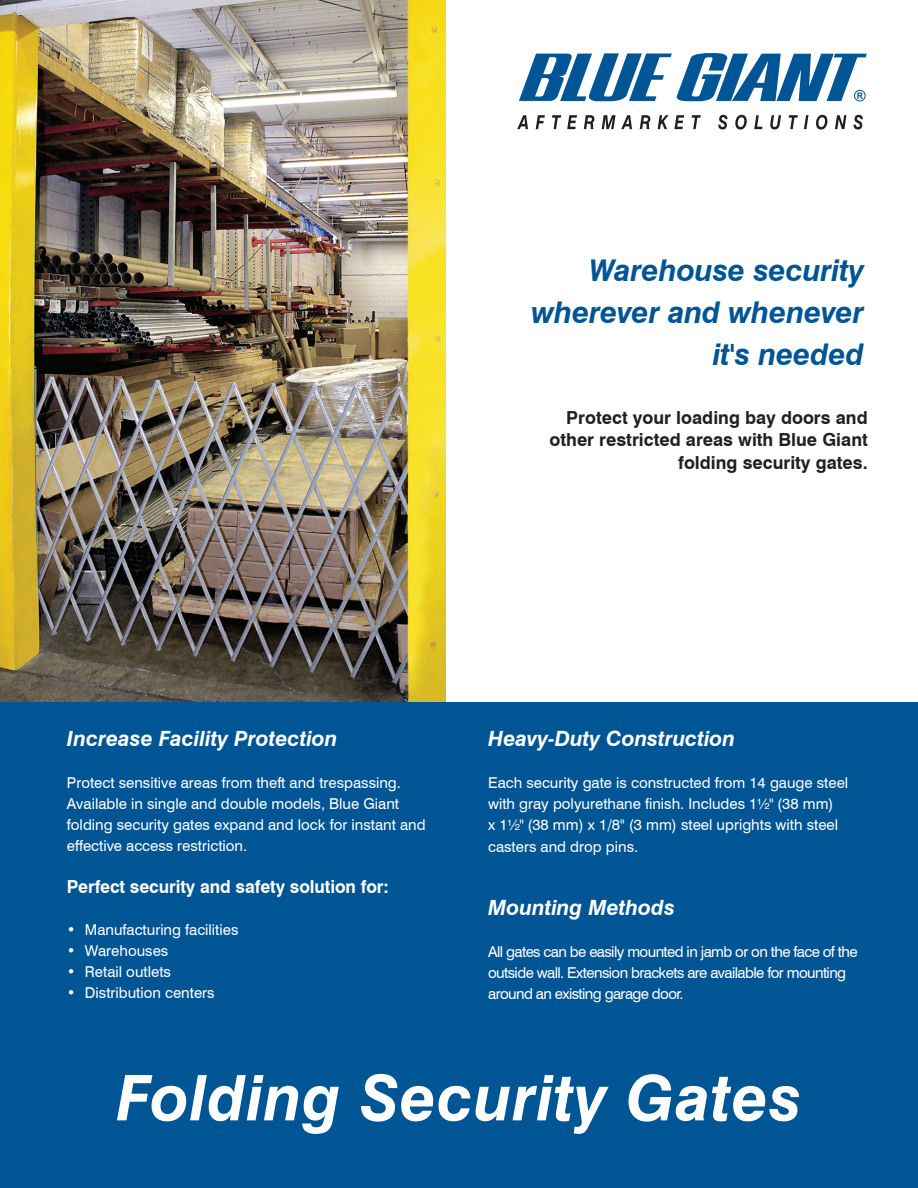
<style>
.page{position:relative;width:918px;height:1188px;background:#fff}
.page>*{position:absolute;margin:0;border:0;box-sizing:border-box;transform-origin:0 0}
.t1{font:italic 700 63px "Swiss 721 BT";letter-spacing:.01em;color:#fff}
.Headers{font:italic 700 30px/42px "Swiss 721 BT";letter-spacing:-.01em;color:#005595;text-align:right}
.Headers-2{font:italic 700 21px "Swiss 721 BT";color:#fff}
.t2{font:700 18px "Swiss 721 BT";color:#231f20}
.t3{font:700 18px "Swiss 721 BT";letter-spacing:-.005em;color:#fff}
.t4{font:15px/21px "Swiss 721 BT";color:#fff}
.t5{font:15px/21px "Swiss 721 BT";letter-spacing:-.04em;color:#fff}
</style>
<div class="page">
<img style="left:0;top:0;width:446px;height:702px">
<div style="left:0;top:702px;width:918px;height:486px;background:#005595"></div>
<svg style="left:517px;top:115px;width:11px;height:14px"></svg>
<svg style="left:536px;top:115px;width:9px;height:14px"></svg>
<svg style="left:552px;top:115px;width:9px;height:14px"></svg>
<svg style="left:567px;top:115px;width:10px;height:14px"></svg>
<svg style="left:584px;top:115px;width:10px;height:14px"></svg>
<svg style="left:602px;top:115px;width:30px;height:14px"></svg>
<svg style="left:640px;top:115px;width:10px;height:14px"></svg>
<svg style="left:658px;top:115px;width:26px;height:14px"></svg>
<svg style="left:692px;top:115px;width:9px;height:14px"></svg>
<svg style="left:718px;top:115px;width:10px;height:15px"></svg>
<svg style="left:735px;top:115px;width:12px;height:15px"></svg>
<svg style="left:754px;top:115px;width:9px;height:14px"></svg>
<svg style="left:770px;top:115px;width:11px;height:14px"></svg>
<svg style="left:789px;top:115px;width:9px;height:14px"></svg>
<svg style="left:804px;top:115px;width:5px;height:14px"></svg>
<svg style="left:816px;top:115px;width:11px;height:15px"></svg>
<svg style="left:835px;top:115px;width:11px;height:14px"></svg>
<svg style="left:854px;top:115px;width:9px;height:15px"></svg>
<svg style="left:519px;top:53px;width:348px;height:48px"></svg>
<p class="Headers" style="left:531px;top:249px;width:334px">Warehouse security wherever and whenever</p>
<p class="Headers" style="left:713px;top:333px;width:153px">it's needed</p>
<p class="t2" style="left:566px;top:407px;width:303px">Protect your loading bay doors and</p>
<p class="t2" style="left:550px;top:429px;width:320px">other restricted areas with Blue Giant</p>
<p class="t2" style="left:678px;top:452px;width:191px">folding security gates.</p>
<p class="Headers-2" style="left:67px;top:726px;width:272px">Increase Facility Protection</p>
<p class="t4" style="left:67px;top:772px;width:360px">Protect sensitive areas from theft and trespassing.<br>Available in single and double models, Blue Giant folding security gates expand and lock for instant and effective access restriction.</p>
<p class="t3" style="left:67px;top:876px;width:323px">Perfect security and safety solution for:</p>
<p class="t4" style="left:67px;top:919px;width:173px">• Manufacturing facilities</p>
<p class="t4" style="left:67px;top:940px;width:103px">• Warehouses</p>
<p class="t4" style="left:67px;top:961px;width:106px">• Retail outlets</p>
<p class="t4" style="left:67px;top:982px;width:149px">• Distribution centers</p>
<p class="Headers-2" style="left:488px;top:726px;width:249px">Heavy-Duty Construction</p>
<p class="t4" style="left:488px;top:772px;width:362px">Each security gate is constructed from 14 gauge steel with gray polyurethane finish. Includes 1½" (38 mm)<br>x 1½" (38 mm) x 1/8" (3 mm) steel uprights with steel casters and drop pins.</p>
<p class="Headers-2" style="left:488px;top:895px;width:188px">Mounting Methods</p>
<p class="t5" style="left:488px;top:941px;width:371px">All gates can be easily mounted in jamb or on the face of the outside wall. Extension brackets are available for mounting around an existing garage door.</p>
<p class="t1" style="left:116px;top:1060px;width:687px">Folding Security Gates</p>
</div>
